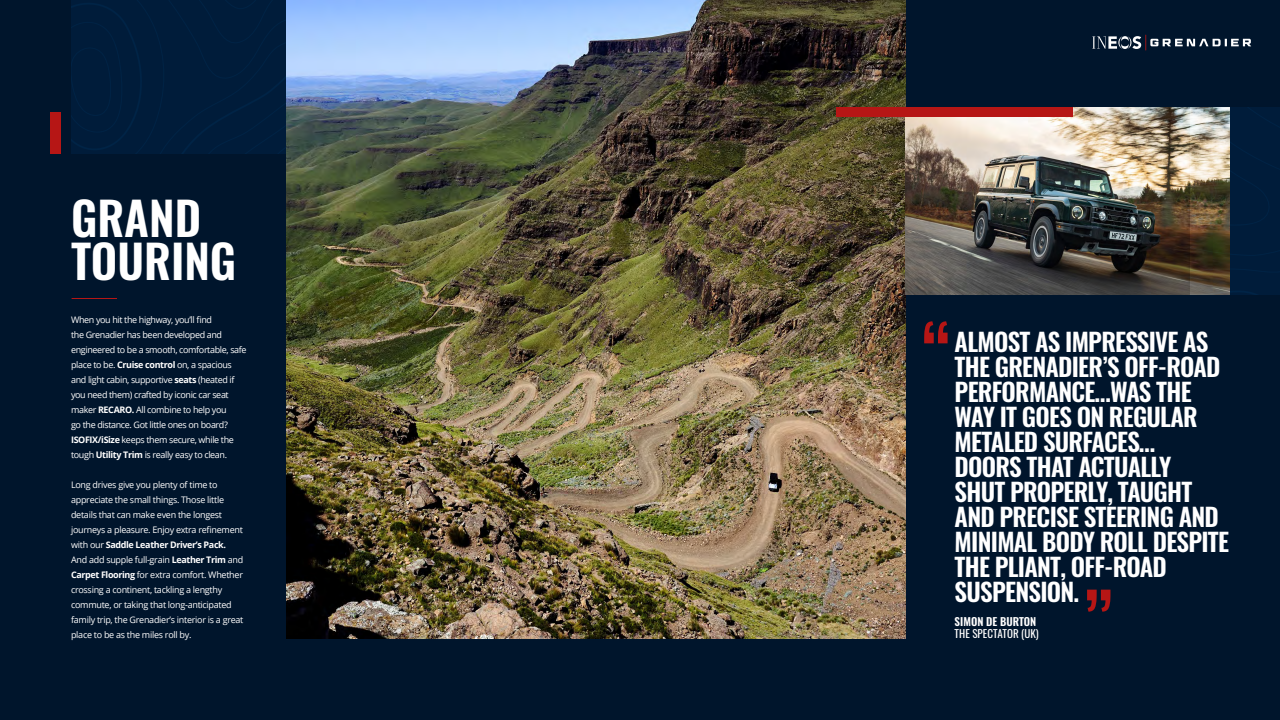
<style>
.page{position:relative;width:1280px;height:720px;background:#00152c}
.page>*{position:absolute;margin:0;border:0;box-sizing:border-box;transform-origin:0 0}
.t1{font:600 46.1px/43px "Oswald";color:#fff}
.t2{font:600 25px/25px "Oswald";letter-spacing:-.03em;color:#fff}
.t3{font:11px "Oswald";color:#fff}
.t4{font:600 11px "Oswald";color:#fff}
.t5{font:9px/15px "Open Sans";letter-spacing:-.03em;color:#fff}
.s1{font-weight:700}
</style>
<div class="page">
<div style="left:72px;top:0;width:214px;height:153px;background:#001c3a"></div>
<img style="left:286px;top:0;width:620px;height:638px">
<img style="left:906px;top:107px;width:285px;height:188px">
<svg style="left:924px;top:321px;width:24px;height:22px"></svg>
<svg style="left:1087px;top:590px;width:23px;height:22px"></svg>
<img style="left:1191px;top:107px;width:89px;height:188px">
<hr style="left:72px;top:298px;width:45px;height:1px;background:#b61615">
<div style="left:837px;top:107px;width:236px;height:10px;background:#b61615"></div>
<div style="left:50px;top:112px;width:10px;height:41px;background:#b61615"></div>
<svg style="left:1092px;top:35px;width:159px;height:15px"></svg>
<h1 class="t1" style="left:71px;top:200px;width:167px">GRAND<br>TOURING</h1>
<p class="t5" style="left:71px;top:312px;width:177px">When you hit the highway, you’ll find<br>the Grenadier has been developed and engineered to be a smooth, comfortable, safe place to be. <span class="s1">Cruise control</span> on, a spacious and light cabin, supportive <span class="s1">seats</span> (heated if you need them) crafted by iconic car seat maker <span class="s1">RECARO.</span> All combine to help you<br>go the distance. Got little ones on board?<br><span class="s1">ISOFIX/iSize</span> keeps them secure, while the tough <span class="s1">Utility Trim</span> is really easy to clean.</p>
<p class="t5" style="left:71px;top:477px;width:174px">Long drives give you plenty of time to appreciate the small things. Those little details that can make even the longest journeys a pleasure. Enjoy extra refinement with our <span class="s1">Saddle Leather Driver’s Pack.<br></span>And add supple full-grain <span class="s1">Leather Trim</span> and <span class="s1">Carpet Flooring</span> for extra comfort. Whether crossing a continent, tackling a lengthy commute, or taking that long-anticipated family trip, the Grenadier’s interior is a great place to be as the miles roll by.</p>
<p class="t2" style="left:955px;top:330px;width:276px">ALMOST AS IMPRESSIVE AS<br>THE GRENADIER’S OFF-ROAD<br>PERFORMANCE…WAS THE<br>WAY IT GOES ON REGULAR<br>METALED SURFACES…<br>DOORS THAT ACTUALLY<br>SHUT PROPERLY, TAUGHT<br>AND PRECISE STEERING AND<br>MINIMAL BODY ROLL DESPITE<br>THE PLIANT, OFF-ROAD<br>SUSPENSION.</p>
<p class="t4" style="left:955px;top:615px;width:83px">SIMON DE BURTON</p>
<p class="t3" style="left:955px;top:624px;width:86px">THE SPECTATOR (UK)</p>
</div>
